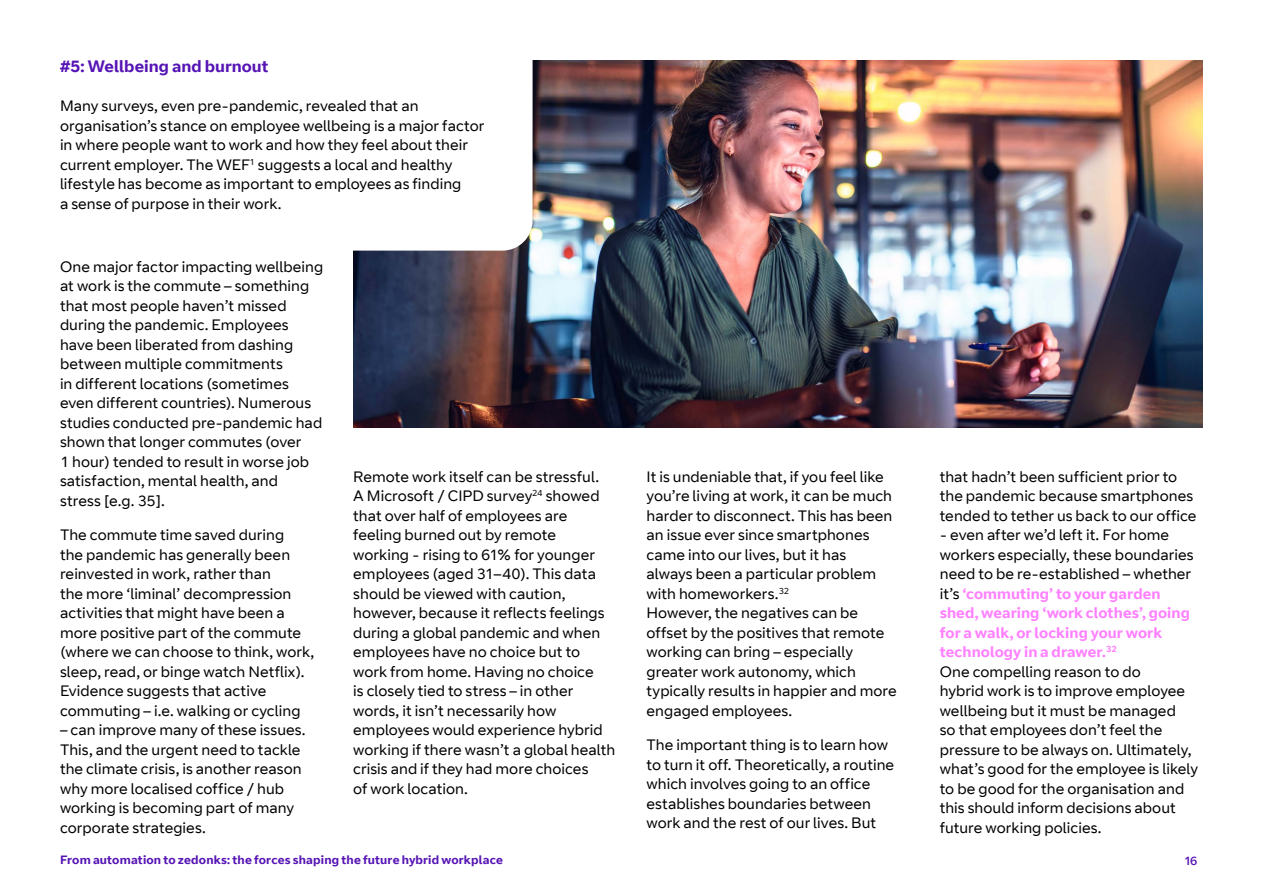
<style>
.page{position:relative;width:1263px;height:893px;background:#fff}
.page>*{position:absolute;margin:0;border:0;box-sizing:border-box;transform-origin:0 0}
.t1{font:700 16.5px "BT Curve";color:#5514b4}
.t2{font:15px/19.5px "BT Curve";letter-spacing:.005em;color:#000}
.t3{font:700 12px "BT Curve";letter-spacing:.015em;color:#5514b4}
.t4{font:12px "BT Curve Headline";color:#5514b4}
.s1{font-weight:700;color:#ff80ff}
</style>
<div class="page">
<img style="left:353px;top:60px;width:850px;height:367px">
<svg style="left:353px;top:60px;width:179px;height:191px"></svg>
<p class="t1" style="left:60px;top:56px;width:210px">#5: Wellbeing and burnout</p>
<p class="t2" style="left:60px;top:97px;width:426px">Many surveys, even pre-pandemic, revealed that an organisation’s stance on employee wellbeing is a major factor in where people want to work and how they feel about their current employer. The WEF<sup>1</sup> suggests a local and healthy lifestyle has become as important to employees as finding<br>a sense of purpose in their work.</p>
<p class="t2" style="left:60px;top:257px;width:265px">One major factor impacting wellbeing at work is the commute – something that most people haven’t missed during the pandemic. Employees have been liberated from dashing between multiple commitments<br>in different locations (sometimes even different countries). Numerous studies conducted pre-pandemic had shown that longer commutes (over<br>1 hour) tended to result in worse job satisfaction, mental health, and<br>stress [e.g. 35].</p>
<p class="t2" style="left:60px;top:526px;width:256px">The commute time saved during<br>the pandemic has generally been reinvested in work, rather than<br>the more ‘liminal’ decompression activities that might have been a more positive part of the commute (where we can choose to think, work, sleep, read, or binge watch Netflix).<br>Evidence suggests that active commuting – i.e. walking or cycling</p>
<p class="t2" style="left:60px;top:721px;width:247px">– can improve many of these issues.<br>This, and the urgent need to tackle the climate crisis, is another reason why more localised coffice / hub working is becoming part of many corporate strategies.</p>
<p class="t2" style="left:353px;top:467px;width:263px">Remote work itself can be stressful.<br>A Microsoft / CIPD survey<sup>24</sup> showed that over half of employees are feeling burned out by remote working - rising to 61% for younger employees (aged 31–40). This data should be viewed with caution, however, because it reflects feelings during a global pandemic and when employees have no choice but to work from home. Having no choice<br>is closely tied to stress – in other words, it isn’t necessarily how employees would experience hybrid working if there wasn’t a global health crisis and if they had more choices<br>of work location.</p>
<p class="t2" style="left:646px;top:467px;width:252px">It is undeniable that, if you feel like you’re living at work, it can be much harder to disconnect. This has been an issue ever since smartphones came into our lives, but it has<br>always been a particular problem with homeworkers.<sup>32<br></sup>However, the negatives can be offset by the positives that remote working can bring – especially greater work autonomy, which typically results in happier and more engaged employees.</p>
<p class="t2" style="left:646px;top:736px;width:249px">The important thing is to learn how to turn it off. Theoretically, a routine which involves going to an office establishes boundaries between work and the rest of our lives. But</p>
<p class="t2" style="left:940px;top:467px;width:258px">that hadn’t been sufficient prior to the pandemic because smartphones tended to tether us back to our office</p>
<p class="t2" style="left:940px;top:526px;width:260px">- even after we’d left it. For home workers especially, these boundaries need to be re-established – whether it’s <span class="s1">‘commuting’ to your garden shed, wearing ‘work clothes’, going for a walk, or locking your work technology in a drawer.</span><sup>32<br></sup>One compelling reason to do<br>hybrid work is to improve employee wellbeing but it must be managed<br>so that employees don’t feel the pressure to be always on. Ultimately, what’s good for the employee is likely to be good for the organisation and this should inform decisions about future working policies.</p>
<p class="t3" style="left:60px;top:852px;width:444px">From automation to zedonks: the forces shaping the future hybrid workplace</p>
<p class="t4" style="left:1185px;top:853px;width:14px">16</p>
</div>
